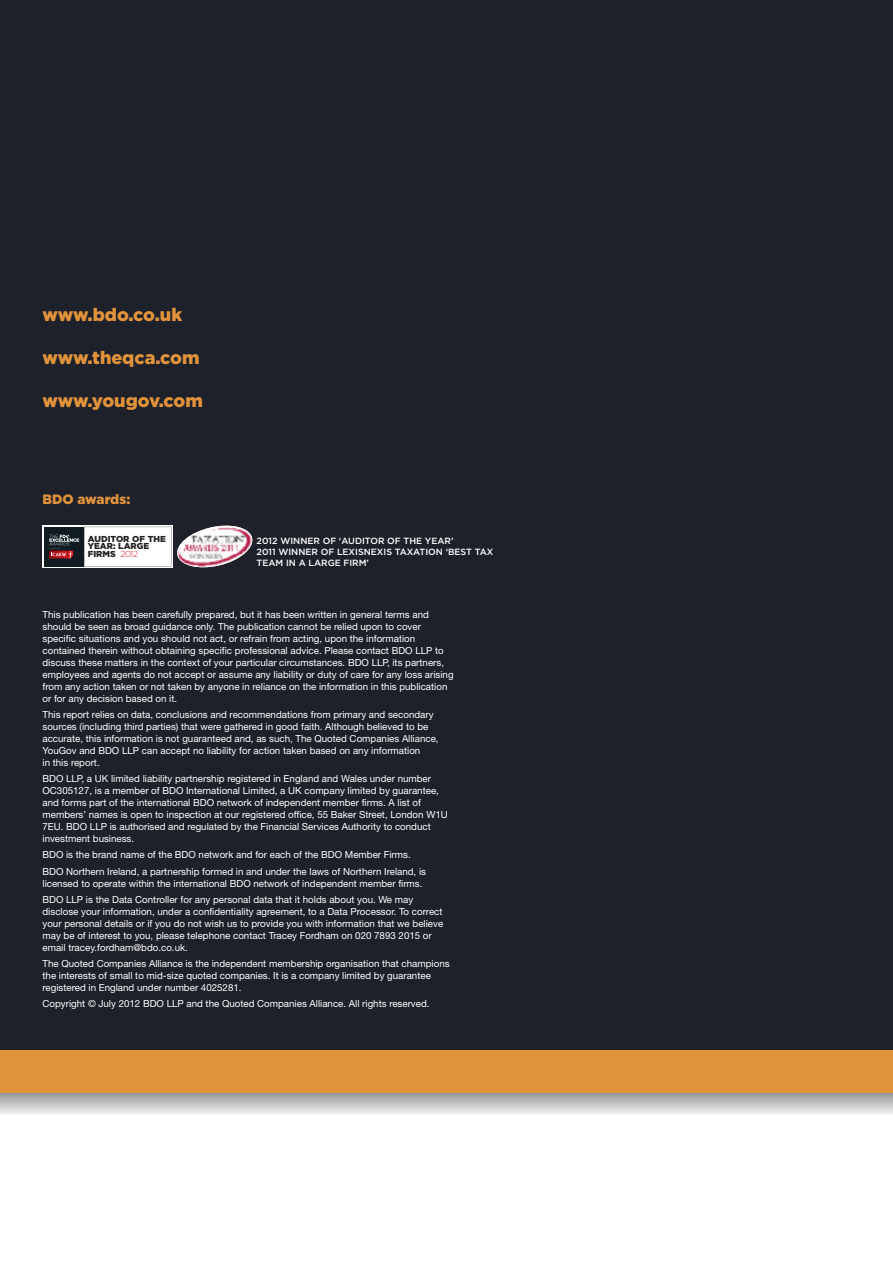
<style>
.page{position:relative;width:893px;height:1263px;background:#fff}
.page>*{position:absolute;margin:0;border:0;box-sizing:border-box;transform-origin:0 0}
.t1{font:900 18px "Gotham";color:#e1933b}
.t2{font:900 13.5px "Gotham";color:#e1933b}
.t3{font:9.75px/12px "Helvetica Neue";color:#fff}
.t4{font:500 9px/10.8px "Gotham";color:#fff}
.t5{font:900 8.7px/7.6px "Gotham";color:#231f20}
.s1{font-weight:300;color:#d1232a}
</style>
<div class="page">
<div style="left:0;top:0;width:893px;height:1050px;background:#1f212a"></div>
<div style="left:0;top:1050px;width:893px;height:43px;background:#e1933b"></div>
<div style="left:44px;top:527px;width:40px;height:39px;background:#101a21"></div>
<svg style="left:49px;top:525px;width:204px;height:43px"></svg>
<img style="left:177px;top:526px;width:75px;height:42px">
<h1 class="t1" style="left:43px;top:309px;width:141px">www.bdo.co.uk</h1>
<h1 class="t1" style="left:43px;top:351px;width:158px">www.theqca.com</h1>
<h1 class="t1" style="left:43px;top:394px;width:162px">www.yougov.com</h1>
<h2 class="t2" style="left:43px;top:494px;width:89px">bdo awards:</h2>
<p class="t5" style="left:88px;top:536px;width:80px">AUDITOR OF THE<br>YEAR: LARGE<br>FIRMS <span class="s1">2012</span></p>
<p class="t4" style="left:257px;top:536px;width:238px">2012 WINNER OF ‘AUDITOR OF THE YEAR’<br>2011 WINNER OF LEXISNEXIS TAXATION ‘BEST TAX<br>TEAM IN A LARGE FIRM’</p>
<p class="t3" style="left:43px;top:609px;width:413px">This publication has been carefully prepared, but it has been written in general terms and should be seen as broad guidance only. The publication cannot be relied upon to cover specific situations and you should not act, or refrain from acting, upon the information contained therein without obtaining specific professional advice. Please contact BDO LLP to discuss these matters in the context of your particular circumstances. BDO LLP, its partners, employees and agents do not accept or assume any liability or duty of care for any loss arising from any action taken or not taken by anyone in reliance on the information in this publication or for any decision based on it.</p>
<p class="t3" style="left:43px;top:709px;width:398px">This report relies on data, conclusions and recommendations from primary and secondary sources (including third parties) that were gathered in good faith. Although believed to be accurate, this information is not guaranteed and, as such, The Quoted Companies Alliance, YouGov and BDO LLP can accept no liability for action taken based on any information<br>in this report.</p>
<p class="t3" style="left:43px;top:774px;width:407px">BDO LLP, a UK limited liability partnership registered in England and Wales under number OC305127, is a member of BDO International Limited, a UK company limited by guarantee, and forms part of the international BDO network of independent member firms. A list of members’ names is open to inspection at our registered office, 55 Baker Street, London W1U 7EU. BDO LLP is authorised and regulated by the Financial Services Authority to conduct investment business.</p>
<p class="t3" style="left:43px;top:848px;width:385px;line-height:16.2px">BDO is the brand name of the BDO network and for each of the BDO Member Firms.<br>BDO Northern Ireland, a partnership formed in and under the laws of Northern Ireland, is</p>
<p class="t3" style="left:43px;top:876px;width:381px;line-height:16.2px">licensed to operate within the international BDO network of independent member firms.<br>BDO LLP is the Data Controller for any personal data that it holds about you. We may</p>
<p class="t3" style="left:43px;top:906px;width:402px">disclose your information, under a confidentiality agreement, to a Data Processor. To correct your personal details or if you do not wish us to provide you with information that we believe may be of interest to you, please telephone contact Tracey Fordham on 020 7893 2015 or email tracey.fordham@bdo.co.uk.</p>
<p class="t3" style="left:43px;top:959px;width:409px">The Quoted Companies Alliance is the independent membership organisation that champions the interests of small to mid-size quoted companies. It is a company limited by guarantee registered in England under number 4025281.</p>
<p class="t3" style="left:43px;top:999px;width:389px">Copyright © July 2012 BDO LLP and the Quoted Companies Alliance. All rights reserved.</p>
</div>
